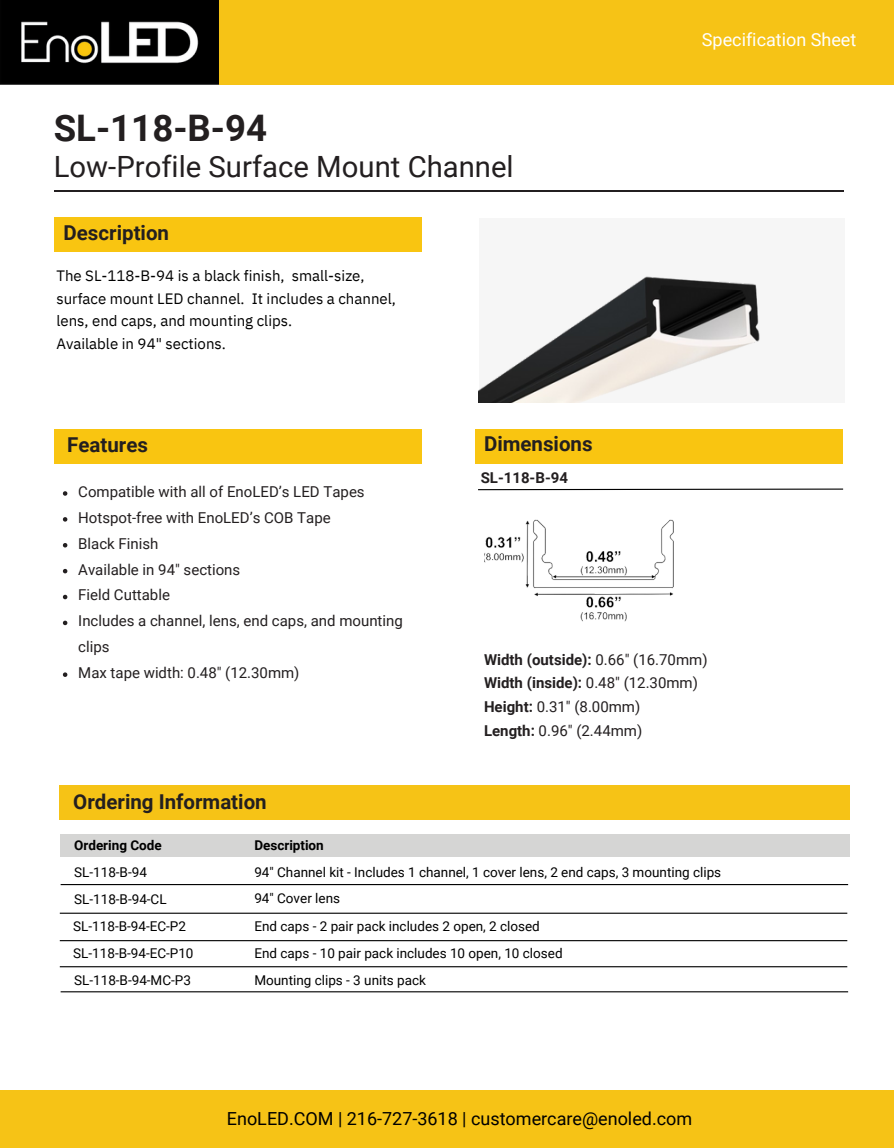
<style>
.page{position:relative;width:894px;height:1148px;background:#fff}
.page>*{position:absolute;margin:0;border:0;box-sizing:border-box;transform-origin:0 0}
.t1{font:700 36.6px "Roboto";color:#231f20}
.t2{font:29.25px "Roboto";color:#231f20}
.t3{font:700 20.55px "Roboto";color:#231f20}
.t4{font:18px "Roboto";color:#000}
.t5{font:18px "Roboto";color:#fff}
.t6{font:15px/25.8px "Roboto";color:#231f20}
.t7{font:15px/22.5px "IBM Plex Sans";color:#000}
.t8{font:700 15px "Roboto";color:#231f20}
.t9{font:13.5px "Roboto";color:#000}
.t10{font:700 13.5px "Roboto";color:#000}
.s1{font-weight:400}
.s2{font-weight:700}
</style>
<div class="page">
<div style="left:0;top:1090px;width:893px;height:57px;background:#f6c316"></div>
<hr style="left:54px;top:190px;width:789px;height:1px;background:#231f20">
<div style="left:475px;top:429px;width:367px;height:34px;background:#f9c511"></div>
<div style="left:55px;top:429px;width:367px;height:34px;background:#f9c511"></div>
<img style="left:484px;top:519px;width:190px;height:103px">
<div style="left:55px;top:218px;width:367px;height:34px;background:#f9c511"></div>
<div style="left:478px;top:218px;width:366px;height:184px;background:#f6f6f6"></div>
<svg style="left:63px;top:491px;width:4px;height:5px"></svg>
<svg style="left:63px;top:517px;width:4px;height:4px"></svg>
<svg style="left:63px;top:543px;width:4px;height:4px"></svg>
<svg style="left:63px;top:569px;width:4px;height:4px"></svg>
<svg style="left:63px;top:595px;width:4px;height:4px"></svg>
<svg style="left:63px;top:620px;width:4px;height:5px"></svg>
<svg style="left:63px;top:672px;width:4px;height:5px"></svg>
<svg style="left:478px;top:488px;width:366px;height:3px"></svg>
<div style="left:60px;top:785px;width:789px;height:35px;background:#f6c316"></div>
<div style="left:61px;top:834px;width:788px;height:23px;background:#d5d5d4"></div>
<hr style="left:61px;top:884px;width:786px;height:1px;background:#000">
<hr style="left:60px;top:912px;width:787px;height:1px;background:#000">
<hr style="left:60px;top:940px;width:787px;height:1px;background:#000">
<hr style="left:60px;top:966px;width:787px;height:1px;background:#000">
<hr style="left:61px;top:991px;width:786px;height:1px;background:#000">
<img style="left:478px;top:276px;width:282px;height:126px">
<img style="left:0;top:0;width:219px;height:84px">
<div style="left:219px;top:0;width:674px;height:84px;background:#f6c316"></div>
<p class="t1" style="left:54px;top:107px;width:215px">SL-118-B-94</p>
<p class="t2" style="left:54px;top:150px;width:461px">Low-Profile Surface Mount Channel</p>
<p class="t3" style="left:64px;top:221px;width:107px">Description</p>
<h3 class="t7" style="left:56px;top:264px;width:341px">The SL-118-B-94 is a black finish, small-size, surface mount LED channel. It includes a channel, lens, end caps, and mounting clips.</h3>
<p class="t7" style="left:56px;top:332px;width:171px">Available in 94" sections.</p>
<h2 class="t3" style="left:67px;top:433px;width:82px">Features</h2>
<h3 class="t3" style="left:484px;top:431px;width:110px">Dimensions</h3>
<h4 class="t5" style="left:701px;top:30px;width:156px">Specification Sheet</h4>
<p class="t6" style="left:78px;top:479px;width:288px">Compatible with all of EnoLED’s LED Tapes</p>
<p class="t6" style="left:78px;top:505px;width:254px">Hotspot-free with EnoLED’s COB Tape</p>
<h3 class="t6" style="left:78px;top:530px;width:82px">Black Finish</h3>
<h5 class="t6" style="left:78px;top:556px;width:163px">Available in 94" sections</h5>
<p class="t6" style="left:78px;top:582px;width:93px">Field Cuttable</p>
<p class="t6" style="left:78px;top:608px;width:326px">Includes a channel, lens, end caps, and mounting clips</p>
<p class="t6" style="left:78px;top:660px;width:223px">Max tape width: 0.48" (12.30mm)</p>
<h1 class="t8" style="left:480px;top:469px;width:89px">SL-118-B-94</h1>
<p class="t8" style="left:484px;top:651px;width:225px">Width (outside): <span class="s1">0.66" (16.70mm)</span></p>
<p class="t8" style="left:484px;top:674px;width:215px">Width (inside): <span class="s1">0.48" (12.30mm)</span></p>
<p class="t6" style="left:484px;top:694px;width:158px"><span class="s2">Height:</span> 0.31" (8.00mm)</p>
<p class="t6" style="left:484px;top:717px;width:160px"><span class="s2">Length:</span> 0.96" (2.44mm)</p>
<p class="t3" style="left:73px;top:789px;width:195px">Ordering Information</p>
<p class="t10" style="left:74px;top:837px;width:89px">Ordering Code</p>
<h3 class="t10" style="left:254px;top:837px;width:71px">Description</h3>
<p class="t9" style="left:74px;top:864px;width:74px">SL-118-B-94</p>
<p class="t9" style="left:254px;top:864px;width:468px">94" Channel kit - Includes 1 channel, 1 cover lens, 2 end caps, 3 mounting clips</p>
<h6 class="t9" style="left:74px;top:892px;width:94px">SL-118-B-94-CL</h6>
<p class="t9" style="left:254px;top:890px;width:87px">94" Cover lens</p>
<h6 class="t9" style="left:73px;top:918px;width:114px">SL-118-B-94-EC-P2</h6>
<p class="t9" style="left:254px;top:918px;width:287px">End caps - 2 pair pack includes 2 open, 2 closed</p>
<h6 class="t9" style="left:73px;top:945px;width:122px">SL-118-B-94-EC-P10</h6>
<p class="t9" style="left:254px;top:945px;width:310px">End caps - 10 pair pack includes 10 open, 10 closed</p>
<h6 class="t9" style="left:74px;top:972px;width:118px">SL-118-B-94-MC-P3</h6>
<p class="t9" style="left:254px;top:972px;width:173px">Mounting clips - 3 units pack</p>
<p class="t4" style="left:227px;top:1108px;width:466px">EnoLED.COM | 216-727-3618 | customercare@enoled.com</p>
</div>
